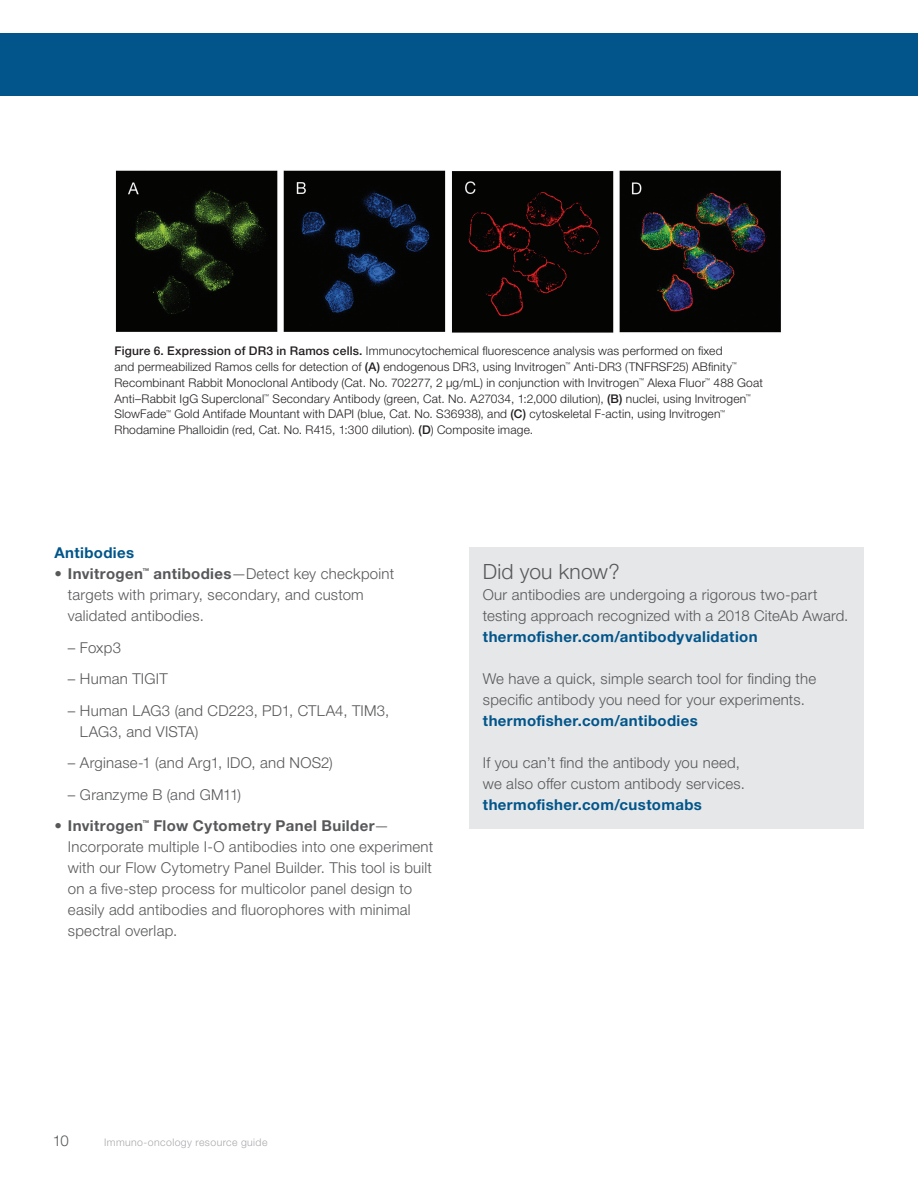
<style>
.page{position:relative;width:918px;height:1188px;background:#fff}
.page>*{position:absolute;margin:0;border:0;box-sizing:border-box;transform-origin:0 0}
.t1{font:300 21px "Helvetica Neue LTW1 G";letter-spacing:.005em;color:#57585a}
.t2{font:300 15px/21px "Helvetica Neue LTW1 G";letter-spacing:.015em;color:#57585a}
.t3{font:700 15px "Helvetica Neue LTW1 G";letter-spacing:.025em;color:#01558a}
.t4{font:700 15px "Helvetica Neue LTW1 G";letter-spacing:.025em;color:#57585a}
.t5{font:300 12px/15.8px "Helvetica Neue LTW1 G";letter-spacing:.015em;color:#231f20}
.t6{font:300 10.5px "Helvetica Neue LTW1 G";letter-spacing:.04em;color:#a8a9ad}
.t7{font:700 6.75px "Helvetica Neue LTW1 G";color:#57585a}
.t8{font:300 5.4px "Helvetica Neue LTW1 G";color:#231f20}
.s1{font-weight:500}
.s2{font-weight:700}
</style>
<div class="page">
<div style="left:0;top:33px;width:918px;height:63px;background:#01558a"></div>
<img style="left:115px;top:170px;width:331px;height:162px">
<img style="left:451px;top:170px;width:330px;height:163px">
<div style="left:469px;top:548px;width:395px;height:281px;background:#e6e7e9"></div>
<p class="t5" style="left:114px;top:343px;width:610px"><span class="s1">Figure 6. Expression of DR3 in Ramos cells.</span> Immunocytochemical fluorescence analysis was performed on fixed and permeabilized Ramos cells for detection of <span class="s1">(A)</span> endogenous DR3, using Invitrogen</p>
<p class="t8" style="left:565px;top:361px;width:7px">™</p>
<p class="t5" style="left:574px;top:359px;width:160px">Anti-DR3 (TNFRSF25) ABfinity</p>
<p class="t8" style="left:732px;top:361px;width:7px">™</p>
<p class="t5" style="left:114px;top:375px;width:526px">Recombinant Rabbit Monoclonal Antibody (Cat. No. 702277, 2 μg/mL) in conjunction with Invitrogen</p>
<p class="t8" style="left:639px;top:377px;width:7px">™</p>
<p class="t5" style="left:647px;top:375px;width:60px">Alexa Fluor</p>
<p class="t8" style="left:705px;top:377px;width:7px">™</p>
<p class="t5" style="left:714px;top:375px;width:51px">488 Goat</p>
<p class="t5" style="left:114px;top:390px;width:151px">Anti–Rabbit IgG Superclonal</p>
<p class="t8" style="left:264px;top:393px;width:7px">™</p>
<p class="t5" style="left:273px;top:390px;width:475px">Secondary Antibody (green, Cat. No. A27034, 1:2,000 dilution), <span class="s1">(B)</span> nuclei, using Invitrogen</p>
<p class="t8" style="left:746px;top:393px;width:7px">™</p>
<p class="t5" style="left:114px;top:406px;width:53px">SlowFade</p>
<p class="t8" style="left:166px;top:408px;width:7px">™</p>
<p class="t5" style="left:174px;top:406px;width:548px">Gold Antifade Mountant with DAPI (blue, Cat. No. S36938), and <span class="s1">(C)</span> cytoskeletal F-actin, using Invitrogen</p>
<p class="t8" style="left:720px;top:408px;width:7px">™</p>
<p class="t5" style="left:114px;top:422px;width:420px">Rhodamine Phalloidin (red, Cat. No. R415, 1:300 dilution). <span class="s1">(D</span>) Composite image.</p>
<p class="t3" style="left:54px;top:543px;width:81px">Antibodies</p>
<p class="t4" style="left:54px;top:564px;width:90px">• Invitrogen</p>
<p class="t7" style="left:142px;top:566px;width:8px">™</p>
<p class="t2" style="left:68px;top:563px;width:328px;text-indent:86px"><span class="s2">antibodies</span>—Detect key checkpoint targets with primary, secondary, and custom validated antibodies.</p>
<p class="t2" style="left:68px;top:637px;width:55px">– Foxp3</p>
<p class="t2" style="left:68px;top:668px;width:101px">– Human TIGIT</p>
<p class="t2" style="left:80px;top:700px;width:311px;text-indent:-12px">– Human LAG3 (and CD223, PD1, CTLA4, TIM3,<br>LAG3, and VISTA)</p>
<p class="t2" style="left:68px;top:752px;width:267px">– Arginase-1 (and Arg1, IDO, and NOS2)</p>
<p class="t2" style="left:68px;top:784px;width:175px">– Granzyme B (and GM11)</p>
<p class="t4" style="left:54px;top:816px;width:90px">• Invitrogen</p>
<p class="t7" style="left:142px;top:818px;width:8px">™</p>
<p class="t2" style="left:68px;top:815px;width:367px;text-indent:86px"><span class="s2">Flow Cytometry Panel Builder</span>— Incorporate multiple I-O antibodies into one experiment with our Flow Cytometry Panel Builder. This tool is built on a five-step process for multicolor panel design to easily add antibodies and fluorophores with minimal spectral overlap.</p>
<h1 class="t1" style="left:483px;top:559px;width:138px">Did you know?</h1>
<p class="t2" style="left:483px;top:584px;width:367px">Our antibodies are undergoing a rigorous two-part testing approach recognized with a 2018 CiteAb Award.</p>
<p class="t3" style="left:483px;top:627px;width:276px">thermofisher.com/antibodyvalidation</p>
<p class="t2" style="left:483px;top:668px;width:335px">We have a quick, simple search tool for finding the specific antibody you need for your experiments.</p>
<p class="t3" style="left:483px;top:711px;width:216px">thermofisher.com/antibodies</p>
<p class="t2" style="left:483px;top:752px;width:264px">If you can’t find the antibody you need, we also offer custom antibody services.</p>
<p class="t3" style="left:483px;top:795px;width:221px">thermofisher.com/customabs</p>
<p class="t2" style="left:53px;top:1130px;width:18px">10</p>
<p class="t6" style="left:104px;top:1136px;width:165px">Immuno-oncology resource guide</p>
</div>
